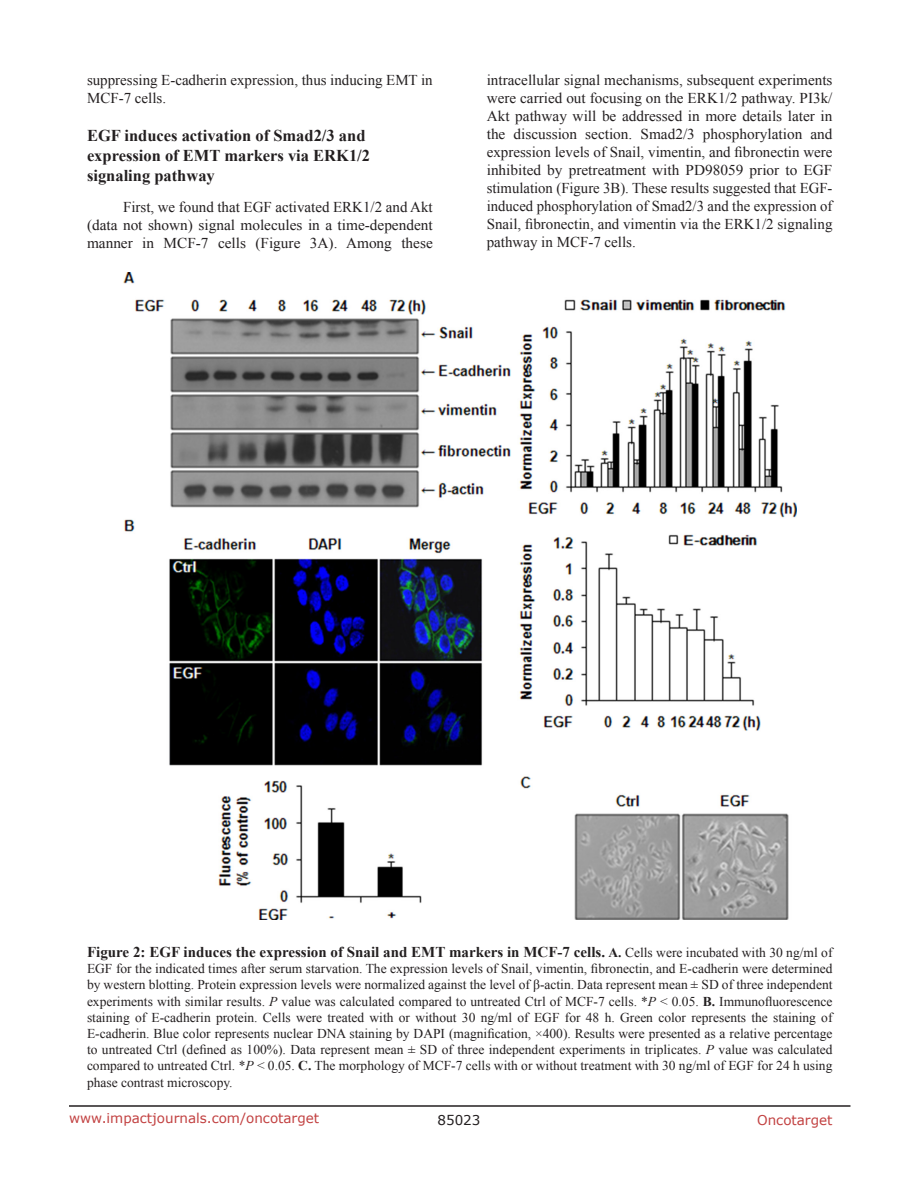
<style>
.page{position:relative;width:918px;height:1188px;background:#fff}
.page>*{position:absolute;margin:0;border:0;box-sizing:border-box;transform-origin:0 0}
.SubHeading{font:700 16.5px/19.8px "Times New Roman";color:#231f20}
.BodyText{font:15px/18px "Times New Roman";color:#231f20;text-align:justify}
.figuretext{font:700 15px "Times New Roman";color:#231f20}
.figuretext-2{font:13.5px/16.2px "Times New Roman";color:#231f20;text-align:justify}
.t1{font:13.5px "Verdana";color:#c24141}
.t2{font:13.5px "Verdana";color:#231f20}
.s1{font-size:13.5px}
.s2{font-weight:400;font-size:13.5px}
.s3{font-style:italic}
.s4{font-weight:700}
</style>
<div class="page">
<hr style="left:69px;top:1105px;width:781px;height:2px;background:#231f20">
<img style="left:123px;top:273px;width:673px;height:647px">
<p class="BodyText" style="left:87px;top:71px;width:347px">suppressing E-cadherin expression, thus inducing EMT in<br>MCF-7 cells.</p>
<p class="SubHeading" style="left:87px;top:125px;width:285px">EGF induces activation of Smad2/3 and expression of EMT markers via ERK1/2 signaling pathway</p>
<p class="BodyText" style="left:87px;top:198px;width:347px;text-indent:36px">First, we found that EGF activated ERK1/2 and Akt (data not shown) signal molecules in a time-dependent manner in MCF-7 cells (Figure 3A). Among these</p>
<p class="BodyText" style="left:487px;top:71px;width:347px">intracellular signal mechanisms, subsequent experiments were carried out focusing on the ERK1/2 pathway. PI3k/ Akt pathway will be addressed in more details later in the discussion section. Smad2/3 phosphorylation and expression levels of Snail, vimentin, and fibronectin were inhibited by pretreatment with PD98059 prior to EGF stimulation (Figure 3B). These results suggested that EGF&shy;induced phosphorylation of Smad2/3 and the expression of Snail, fibronectin, and vimentin via the ERK1/2 signaling pathway in MCF-7 cells.</p>
<p class="figuretext" style="left:87px;top:942px;width:747px">Figure 2: EGF induces the expression of Snail and EMT markers in MCF-7 cells. <span class="s1">A.</span> <span class="s2">Cells were incubated with 30 ng/ml of</span></p>
<p class="figuretext-2" style="left:87px;top:960px;width:747px">EGF for the indicated times after serum starvation. The expression levels of Snail, vimentin, fibronectin, and E-cadherin were determined by western blotting. Protein expression levels were normalized against the level of β-actin. Data represent mean ± SD of three independent experiments with similar results. <span class="s3">P</span> value was calculated compared to untreated Ctrl of MCF-7 cells. *<span class="s3">P</span> &lt; 0.05. <span class="s4">B.</span> Immunofluorescence staining of E-cadherin protein. Cells were treated with or without 30 ng/ml of EGF for 48 h. Green color represents the staining of E-cadherin. Blue color represents nuclear DNA staining by DAPI (magnification, ×400). Results were presented as a relative percentage to untreated Ctrl (defined as 100%). Data represent mean ± SD of three independent experiments in triplicates. <span class="s3">P</span> value was calculated compared to untreated Ctrl. *<span class="s3">P</span> &lt; 0.05. <span class="s4">C.</span> The morphology of MCF-7 cells with or without treatment with 30 ng/ml of EGF for 24 h using phase contrast microscopy.</p>
<p class="t1" style="left:69px;top:1109px;width:252px">www.impactjournals.com/oncotarget</p>
<p class="t2" style="left:438px;top:1111px;width:44px">85023</p>
<p class="t1" style="left:757px;top:1111px;width:77px">Oncotarget</p>
</div>
